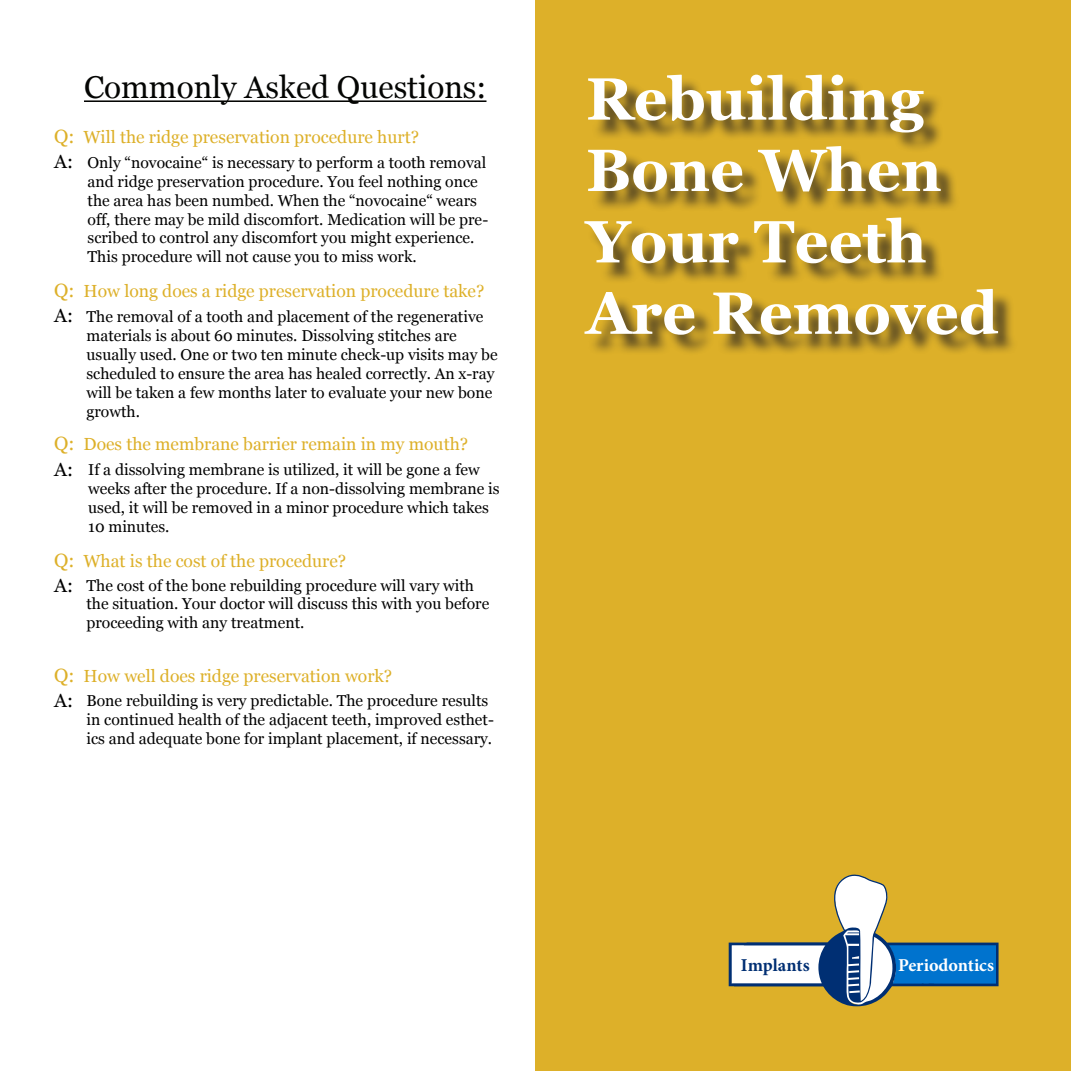
<style>
.page{position:relative;width:1071px;height:1071px;background:#fff}
.page>*{position:absolute;margin:0;border:0;box-sizing:border-box;transform-origin:0 0}
.t1{font:700 59.5px/71.4px "Georgia";color:#fff}
.t2{font:31.5px "Georgia";color:#040503}
.t3{font:19.25px "Georgia";color:#000}
.t4{font:700 18.2px "Minion Pro";letter-spacing:-.005em;color:#fff}
.t5{font:700 18.2px "Minion Pro";letter-spacing:.005em;color:#002f73}
.t6{font:17.5px "Georgia";color:#ddb029}
.t7{font:15.75px/18.9px "Georgia";color:#000}
.s1{font-size:19.25px}
</style>
<div class="page">
<div style="left:536px;top:0;width:535px;height:1071px;background:#ddb029"></div>
<div style="left:588px;top:78px;width:431px;height:278px;background:#231f20;opacity:.75"></div>
<hr style="left:84px;top:100px;width:402px;height:2px;background:#040503">
<svg style="left:729px;top:874px;width:270px;height:132px"></svg>
<p class="t2" style="left:84px;top:65px;width:404px">Commonly Asked Questions:</p>
<p class="t6" style="left:54px;top:124px;width:366px"><span class="s1">Q:</span> Will the ridge preservation procedure hurt?</p>
<p class="t3" style="left:54px;top:148px;width:20px">A:</p>
<p class="t7" style="left:88px;top:152px;width:400px">Only “novocaine“ is necessary to perform a tooth removal</p>
<p class="t7" style="left:88px;top:171px;width:402px">and ridge preservation procedure. You feel nothing once the area has been numbed. When the “novocaine“ wears off, there may be mild discomfort. Medication will be pre&shy;scribed to control any discomfort you might experience.<br>This procedure will not cause you to miss work.</p>
<p class="t6" style="left:54px;top:278px;width:432px"><span class="s1">Q:</span> How long does a ridge preservation procedure take?</p>
<p class="t3" style="left:54px;top:301px;width:20px">A:</p>
<p class="t7" style="left:87px;top:307px;width:413px">The removal of a tooth and placement of the regenerative materials is about 60 minutes. Dissolving stitches are usually used. One or two ten minute check-up visits may be scheduled to ensure the area has healed correctly. An x-ray will be taken a few months later to evaluate your new bone growth.</p>
<p class="t6" style="left:54px;top:432px;width:416px"><span class="s1">Q:</span> Does the membrane barrier remain in my mouth?</p>
<p class="t3" style="left:54px;top:455px;width:20px">A:</p>
<p class="t7" style="left:88px;top:460px;width:413px">If a dissolving membrane is utilized, it will be gone a few weeks after the procedure. If a non-dissolving membrane is used, it will be removed in a minor procedure which takes 10 minutes.</p>
<p class="t6" style="left:54px;top:548px;width:293px"><span class="s1">Q:</span> What is the cost of the procedure?</p>
<p class="t3" style="left:54px;top:571px;width:20px">A:</p>
<p class="t7" style="left:87px;top:575px;width:404px">The cost of the bone rebuilding procedure will vary with the situation. Your doctor will discuss this with you before proceeding with any treatment.</p>
<p class="t6" style="left:54px;top:663px;width:340px"><span class="s1">Q:</span> How well does ridge preservation work?</p>
<p class="t3" style="left:54px;top:686px;width:20px">A:</p>
<p class="t7" style="left:87px;top:691px;width:409px">Bone rebuilding is very predictable. The procedure results in continued health of the adjacent teeth, improved esthet&shy;ics and adequate bone for implant placement, if necessary.</p>
<p class="t1" style="left:586px;top:60px;width:357px">Rebuilding<br>Bone When<br>Your Teeth</p>
<p class="t1" style="left:586px;top:274px;width:414px">Are Removed</p>
<p class="t5" style="left:741px;top:953px;width:70px">Implants</p>
<p class="t4" style="left:898px;top:953px;width:98px">Periodontics</p>
</div>
